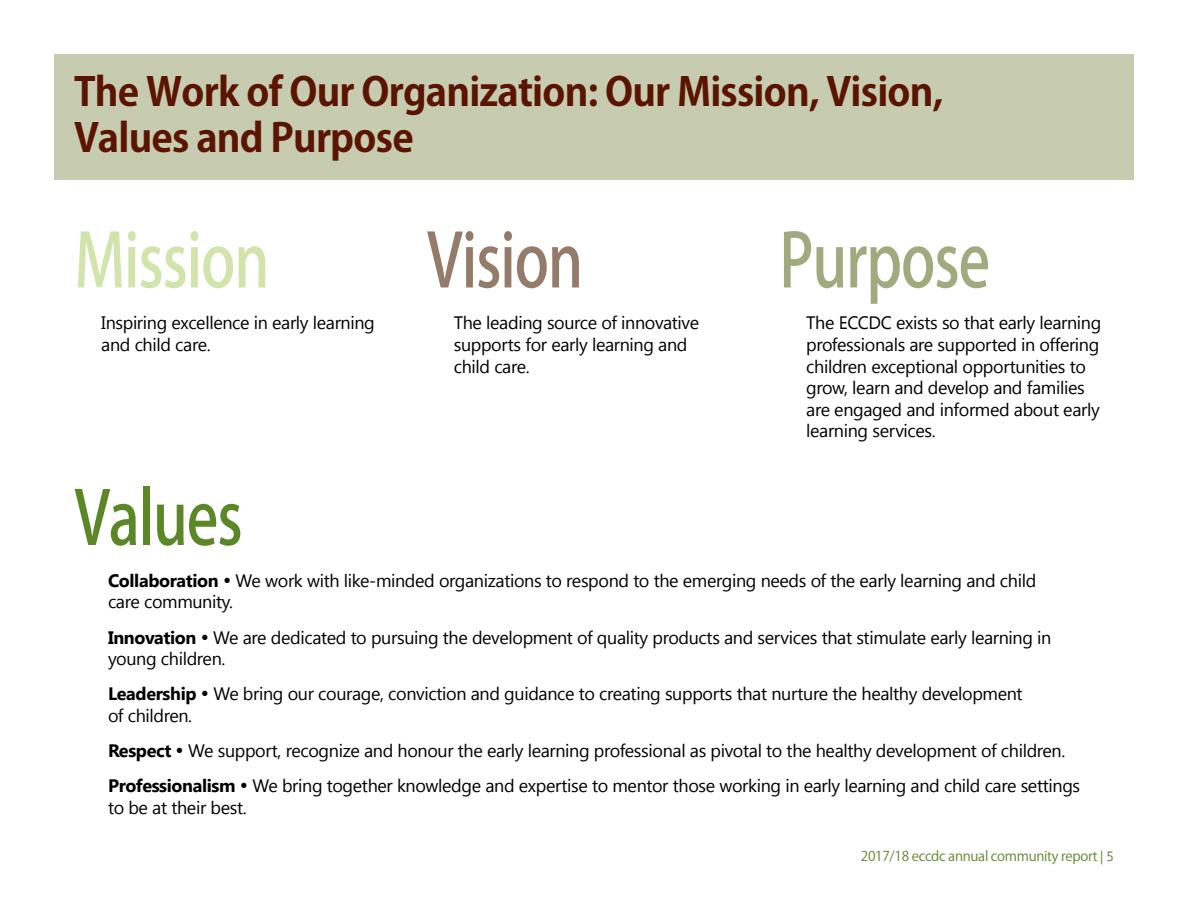
<style>
.page{position:relative;width:1188px;height:918px;background:#fff}
.page>*{position:absolute;margin:0;border:0;box-sizing:border-box;transform-origin:0 0}
.t1{font:500 73.2px "Koz Go Pro";letter-spacing:-.02em;color:#d0e4ac;scale:.8 1}
.t2{font:500 73.2px "Koz Go Pro";letter-spacing:-.02em;color:#a1aa7e;scale:.8 1}
.t3{font:500 73.2px "Koz Go Pro";letter-spacing:-.02em;color:#947b6a;scale:.8 1}
.t4{font:500 73.2px "Koz Go Pro";letter-spacing:-.02em;color:#5c8727;scale:.8 1}
.t5{font:700 39px/46.8px "Koz Go Pro";letter-spacing:-.02em;color:#5a1400}
.t6{font:18px/21.6px "Segoe UI";letter-spacing:-.02em;color:#000}
.t7{font:13.5px "Koz Go Pro";letter-spacing:-.02em;color:#5c8727}
.s1{font-weight:700}
.s2{font-family:"Segoe UI"}
</style>
<div class="page">
<div style="left:54px;top:54px;width:1080px;height:126px;background:#c7ccb1"></div>
<h2 class="t5" style="left:74px;top:70px;width:871px">The Work of Our Organization: Our Mission, Vision,<br>Values and Purpose</h2>
<h1 class="t1" style="left:74px;top:214px;width:246px">Mission</h1>
<p class="t6" style="left:101px;top:311px;width:275px">Inspiring excellence in early learning and child care.</p>
<h1 class="t3" style="left:427px;top:214px;width:197px">Vision</h1>
<p class="t6" style="left:454px;top:311px;width:247px">The leading source of innovative supports for early learning and child care.</p>
<h1 class="t2" style="left:779px;top:214px;width:265px">Purpose</h1>
<p class="t6" style="left:806px;top:311px;width:297px">The ECCDC exists so that early learning professionals are supported in offering children exceptional opportunities to grow, learn and develop and families are engaged and informed about early learning services.</p>
<h1 class="t4" style="left:74px;top:471px;width:212px">Values</h1>
<p class="t6" style="left:108px;top:569px;width:930px"><span class="s1">Collaboration</span> • We work with like-minded organizations to respond to the emerging needs of the early learning and child care community.</p>
<p class="t6" style="left:108px;top:626px;width:945px"><span class="s1">Innovation</span> • We are dedicated to pursuing the development of quality products and services that stimulate early learning in young children.</p>
<p class="t6" style="left:108px;top:682px;width:916px"><span class="s1">Leadership</span> • We bring our courage, conviction and guidance to creating supports that nurture the healthy development of children.</p>
<p class="t6" style="left:108px;top:732px;width:974px;line-height:35.1px"><span class="s1">Respect</span> • We support, recognize and honour the early learning professional as pivotal to the healthy development of children.<br><span class="s1">Professionalism</span> • We bring together knowledge and expertise to mentor those working in early learning and child care settings</p>
<p class="t6" style="left:108px;top:796px;width:140px">to be at their best.</p>
<p class="t7" style="left:861px;top:848px;width:254px">2017/18 eccdc annual community report <span class="s2">| 5</span></p>
</div>
